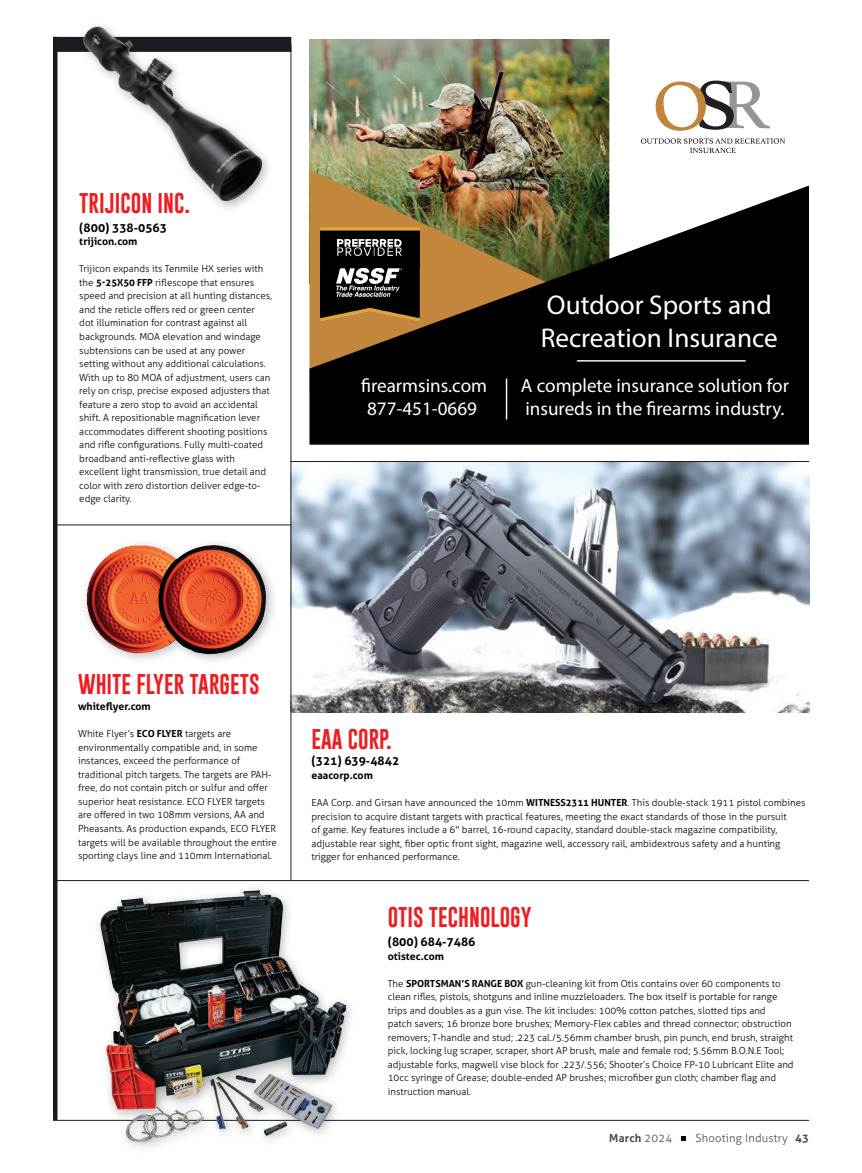
<style>
.page{position:relative;width:862px;height:1173px;background:#fff}
.page>*{position:absolute;margin:0;border:0;box-sizing:border-box;transform-origin:0 0}
.t1{font:27.15px/32.5px "Myriad Pro";color:#fff}
.t2{font:20.85px "Gobold";color:#ee1d23}
.t3{font:19.2px/23px "Myriad Pro";color:#fff}
.t4{font:700 12px "Aller";color:#000}
.t5{font:300 11.25px "Aller";letter-spacing:.02em;color:#504a49}
.t6{font:700 11.25px "Aller";letter-spacing:.02em;color:#504a49}
.t7{font:700 10.5px "Aller";color:#000}
.t8{font:300 9.75px/13.5px "Aller";color:#000}
.s1{font-weight:700}
.s2{font-weight:300}
</style>
<div class="page">
<svg style="left:682px;top:1136px;width:4px;height:4px"></svg>
<img style="left:292px;top:462px;width:517px;height:250px">
<img style="left:309px;top:39px;width:300px;height:146px">
<img style="left:309px;top:169px;width:270px;height:16px">
<svg style="left:309px;top:185px;width:500px;height:259px;background:#332c1e"></svg>
<img style="left:321px;top:228px;width:99px;height:92px">
<hr style="left:577px;top:360px;width:169px;height:1px;background:#fff">
<hr style="left:506px;top:378px;width:1px;height:41px;background:#fff">
<svg style="left:656px;top:81px;width:114px;height:50px"></svg>
<svg style="left:641px;top:138px;width:144px;height:15px"></svg>
<hr style="left:53px;top:524px;width:238px;height:1px;background:#1a1c21">
<hr style="left:53px;top:37px;width:4px;height:1082px;background:#1a1c21">
<hr style="left:53px;top:1119px;width:756px;height:1px;background:#1a1c21">
<hr style="left:291px;top:44px;width:1px;height:837px;background:#1a1c21">
<hr style="left:53px;top:880px;width:756px;height:1px;background:#1a1c21">
<img style="left:66px;top:865px;width:308px;height:283px">
<img style="left:85px;top:543px;width:189px;height:117px">
<hr style="left:291px;top:461px;width:518px;height:1px;background:#1a1c21">
<img style="left:53px;top:25px;width:239px;height:204px">
<p class="t2" style="left:79px;top:189px;width:112px">TRIJICON INC.</p>
<p class="t4" style="left:79px;top:220px;width:89px">(800) 338-0563</p>
<p class="t7" style="left:79px;top:235px;width:60px">trijicon.com</p>
<p class="t8" style="left:79px;top:262px;width:194px">Trijicon expands its Tenmile HX series with the <span class="s1">5-25X50 FFP</span> riflescope that ensures speed and precision at all hunting distances, and the reticle offers red or green center<br>dot illumination for contrast against all backgrounds. MOA elevation and windage subtensions can be used at any power setting without any additional calculations.<br>With up to 80 MOA of adjustment, users can rely on crisp, precise exposed adjusters that feature a zero stop to avoid an accidental shift. A repositionable magnification lever accommodates different shooting positions and rifle configurations. Fully multi-coated broadband anti-reflective glass with excellent light transmission, true detail and color with zero distortion deliver edge-to&shy;edge clarity.</p>
<p class="t3" style="left:367px;top:374px;width:122px">rearmsins.com<br>877-451-0669</p>
<p class="t1" style="left:541px;top:288px;width:238px">Outdoor Sports and<br>Recreation Insurance</p>
<p class="t3" style="left:521px;top:374px;width:270px">A complete insurance solution for insureds in the rearms industry.</p>
<p class="t2" style="left:78px;top:670px;width:183px">WHITE FLYER TARGETS</p>
<p class="t7" style="left:78px;top:700px;width:74px">whiteflyer.com</p>
<p class="t8" style="left:78px;top:727px;width:200px">White Flyer’s <span class="s1">ECO FLYER</span> targets are environmentally compatible and, in some instances, exceed the performance of traditional pitch targets. The targets are PAH&shy;free, do not contain pitch or sulfur and offer superior heat resistance. ECO FLYER targets are offered in two 108mm versions, AA and Pheasants. As production expands, ECO FLYER targets will be available throughout the entire sporting clays line and 110mm International.</p>
<p class="t2" style="left:312px;top:725px;width:82px">EAA CORP.</p>
<p class="t4" style="left:312px;top:753px;width:89px">(321) 639-4842</p>
<p class="t7" style="left:312px;top:768px;width:63px">eaacorp.com</p>
<p class="t8" style="left:312px;top:795px;width:496px">EAA Corp. and Girsan have announced the 10mm <span class="s1">WITNESS2311 HUNTER</span>. This double-stack 1911 pistol combines precision to acquire distant targets with practical features, meeting the exact standards of those in the pursuit<br>of game. Key features include a 6" barrel, 16-round capacity, standard double-stack magazine compatibility, adjustable rear sight, fiber optic front sight, magazine well, accessory rail, ambidextrous safety and a hunting trigger for enhanced performance.</p>
<p class="t2" style="left:388px;top:903px;width:145px">OTIS TECHNOLOGY</p>
<p class="t4" style="left:388px;top:934px;width:89px">(800) 684-7486</p>
<p class="t7" style="left:388px;top:949px;width:58px">otistec.com</p>
<p class="t8" style="left:388px;top:976px;width:407px">The <span class="s1">SPORTSMAN’S RANGE BOX</span> gun-cleaning kit from Otis contains over 60 components to clean rifles, pistols, shotguns and inline muzzleloaders. The box itself is portable for range trips and doubles as a gun vise. The kit includes: 100% cotton patches, slotted tips and<br>patch savers; 16 bronze bore brushes; Memory-Flex cables and thread connector; obstruction removers; T-handle and stud; .223 cal./5.56mm chamber brush, pin punch, end brush, straight pick, locking lug scraper, scraper, short AP brush, male and female rod; 5.56mm B.O.N.E Tool; adjustable forks, magwell vise block for .223/.556; Shooter’s Choice FP-10 Lubricant Elite and 10cc syringe of Grease; double-ended AP brushes; microfiber gun cloth; chamber flag and instruction manual.</p>
<p class="t6" style="left:609px;top:1131px;width:65px">March <span class="s2">2024</span></p>
<p class="t5" style="left:695px;top:1131px;width:115px">Shooting Industry <span class="s1">43</span></p>
</div>
